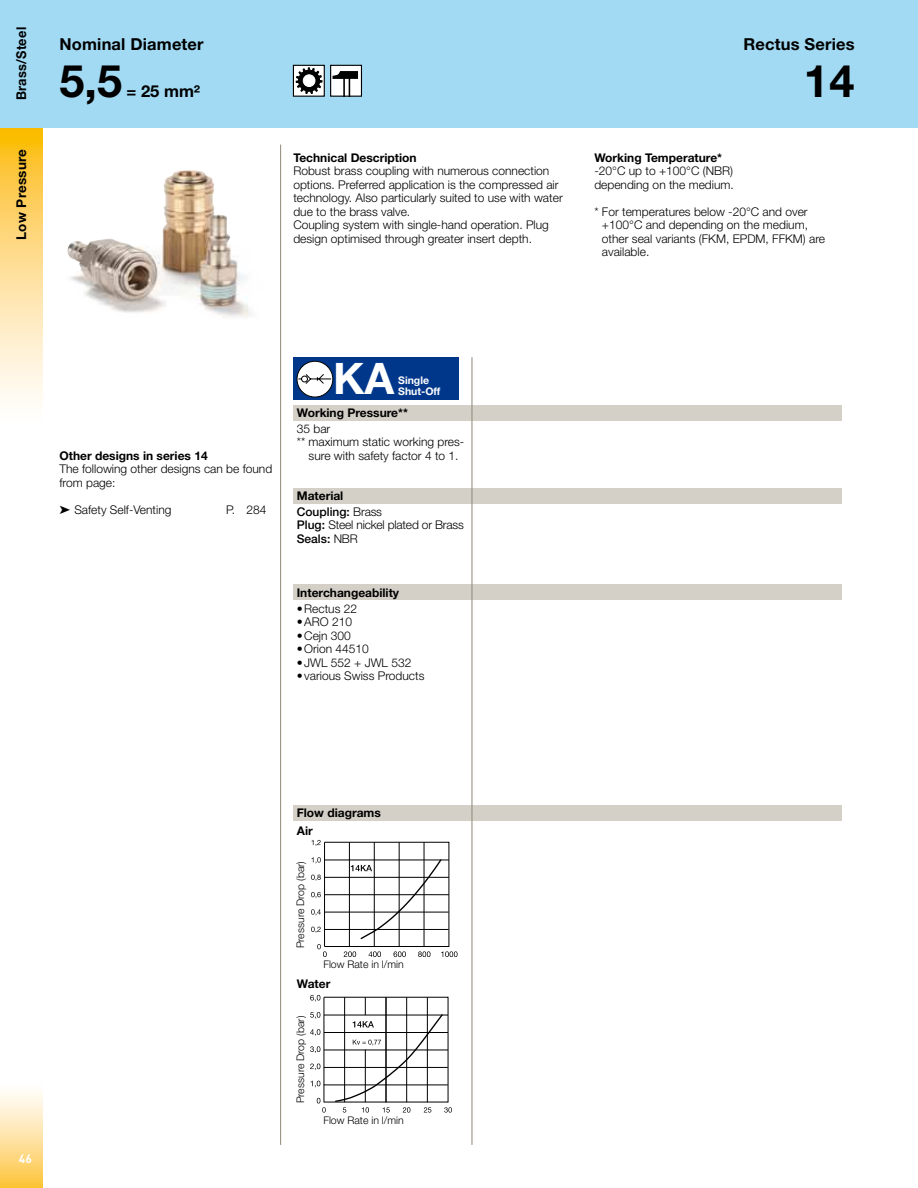
<style>
.page{position:relative;width:918px;height:1188px;background:#fff}
.page>*{position:absolute;margin:0;border:0;box-sizing:border-box;transform-origin:0 0}
.t1{font:700 45px "Helvetica Neue LT Std";color:#000}
.t2{font:700 43.5px "Helvetica Neue LT Std";color:#fff}
.t3{font:700 16.5px "Helvetica Neue LT Std";letter-spacing:.01em;color:#000}
.t4{font:700 13.5px "Helvetica Neue LT Std";letter-spacing:.02em;color:#000}
.t5{font:700 13.5px "Helvetica Neue LT Std";letter-spacing:.02em;color:#000;scale:.95 1}
.t6{font:300 12px/13.5px "Helvetica Neue LT Std";color:#000}
.t7{font:700 12px/15.6px "Helvetica Neue LT Std";color:#000}
.t8{font:500 12px/15.6px "Helvetica Neue LT Std";color:#000}
.t9{font:700 12px "DINOT";color:#fff}
.t10{font:300 10.5px "Helvetica Neue LT Std";color:#000}
.t11{font:700 10.5px/10.5px "Helvetica Neue LT Std";color:#fff}
.s1{font-weight:700}
.s2{font-weight:300}
.s3{font-weight:500}
</style>
<div class="page">
<svg style="left:0;top:128px;width:43px;height:274px;background:#fddc8c"></svg>
<div style="left:0;top:0;width:918px;height:128px;background:#a2daf4"></div>
<div style="left:0;top:1082px;width:43px;height:106px;background:linear-gradient(to bottom,#fff,#fdc642)"></div>
<div style="left:293px;top:584px;width:549px;height:16px;background:#d4cfc7"></div>
<div style="left:293px;top:488px;width:549px;height:15px;background:#d4cfc7"></div>
<div style="left:293px;top:805px;width:549px;height:16px;background:#d4cfc7"></div>
<div style="left:293px;top:405px;width:549px;height:16px;background:#d4cfc7"></div>
<hr style="left:280px;top:145px;width:1px;height:1000px;background:#8f8678">
<hr style="left:472px;top:357px;width:1px;height:788px;background:#8f8678">
<div style="left:293px;top:358px;width:166px;height:42px;background:#00378b"></div>
<div style="left:297px;top:361px;width:36px;height:36px;background:#fff;border-radius:50%"></div>
<div style="left:297px;top:361px;width:36px;height:36px;border:1px solid #000;border-radius:50%"></div>
<svg style="left:298px;top:374px;width:34px;height:11px"></svg>
<div style="left:324px;top:842px;width:125px;height:105px;border:1px solid #000"></div>
<hr style="left:324px;top:912px;width:125px;height:1px;background:#000">
<hr style="left:324px;top:929px;width:125px;height:1px;background:#000">
<hr style="left:325px;top:860px;width:124px;height:1px;background:#000">
<hr style="left:325px;top:877px;width:124px;height:1px;background:#000">
<hr style="left:325px;top:894px;width:124px;height:1px;background:#000">
<svg style="left:312px;top:840px;width:9px;height:6px"></svg>
<svg style="left:312px;top:857px;width:9px;height:7px"></svg>
<svg style="left:311px;top:875px;width:10px;height:6px"></svg>
<svg style="left:311px;top:892px;width:10px;height:6px"></svg>
<svg style="left:311px;top:909px;width:10px;height:7px"></svg>
<svg style="left:311px;top:927px;width:10px;height:6px"></svg>
<hr style="left:324px;top:842px;width:1px;height:105px;background:#000">
<hr style="left:349px;top:842px;width:1px;height:105px;background:#000">
<hr style="left:374px;top:842px;width:1px;height:105px;background:#000">
<hr style="left:399px;top:842px;width:1px;height:105px;background:#000">
<hr style="left:424px;top:842px;width:1px;height:105px;background:#000">
<svg style="left:317px;top:944px;width:10px;height:13px"></svg>
<svg style="left:344px;top:951px;width:12px;height:6px"></svg>
<svg style="left:369px;top:951px;width:12px;height:6px"></svg>
<svg style="left:394px;top:951px;width:12px;height:6px"></svg>
<svg style="left:418px;top:951px;width:13px;height:6px"></svg>
<svg style="left:441px;top:951px;width:17px;height:6px"></svg>
<svg style="left:351px;top:858px;width:92px;height:82px"></svg>
<hr style="left:324px;top:1067px;width:124px;height:1px;background:#000">
<hr style="left:324px;top:1085px;width:124px;height:1px;background:#000">
<hr style="left:324px;top:1015px;width:124px;height:1px;background:#000">
<hr style="left:324px;top:1032px;width:124px;height:1px;background:#000">
<hr style="left:324px;top:1050px;width:124px;height:1px;background:#000">
<svg style="left:310px;top:995px;width:10px;height:7px"></svg>
<svg style="left:310px;top:1012px;width:10px;height:7px"></svg>
<svg style="left:310px;top:1029px;width:10px;height:7px"></svg>
<svg style="left:310px;top:1046px;width:10px;height:7px"></svg>
<svg style="left:310px;top:1064px;width:10px;height:6px"></svg>
<svg style="left:311px;top:1081px;width:9px;height:6px"></svg>
<svg style="left:317px;top:1098px;width:9px;height:15px"></svg>
<hr style="left:324px;top:997px;width:1px;height:105px;background:#000">
<svg style="left:334px;top:997px;width:118px;height:116px"></svg>
<hr style="left:365px;top:1050px;width:1px;height:52px;background:#000">
<div style="left:293px;top:65px;width:31px;height:31px;background:#fff"></div>
<div style="left:293px;top:65px;width:32px;height:32px;border:1px solid #000"></div>
<svg style="left:296px;top:68px;width:26px;height:26px"></svg>
<div style="left:303px;top:75px;width:12px;height:12px;background:#fff;border-radius:50%"></div>
<div style="left:303px;top:75px;width:12px;height:12px;border:1px solid #fff;border-radius:50%"></div>
<div style="left:331px;top:65px;width:30px;height:31px;background:#fff"></div>
<svg style="left:333px;top:71px;width:25px;height:24px"></svg>
<div style="left:330px;top:65px;width:32px;height:32px;border:1px solid #000"></div>
<img style="left:67px;top:170px;width:185px;height:147px">
<p class="t5" style="left:13px;top:100px;width:79px;rotate:-90deg">Brass/Steel</p>
<p class="t4" style="left:13px;top:240px;width:92px;rotate:-90deg">Low Pressure</p>
<p class="t3" style="left:60px;top:34px;width:146px">Nominal Diameter</p>
<p class="t1" style="left:60px;top:53px;width:64px">5,5</p>
<p class="t3" style="left:127px;top:81px;width:75px">= 25 mm²</p>
<p class="t6" style="left:293px;top:150px;width:271px"><span class="s1">Technical Description<br></span>Robust brass coupling with numerous connection options. Preferred application is the compressed air technology. Also particularly suited to use with water due to the brass valve.<br>Coupling system with single-hand operation. Plug design optimised through greater insert depth.</p>
<p class="t3" style="left:744px;top:34px;width:113px">Rectus Series</p>
<p class="t1" style="left:804px;top:53px;width:52px">14</p>
<p class="t6" style="left:594px;top:150px;width:141px"><span class="s1">Working Temperature* </span>-20°C up to +100°C (NBR) depending on the medium.</p>
<p class="t6" style="left:602px;top:204px;width:225px;text-indent:-8px">* For temperatures below -20°C and over +100°C and depending on the medium, other seal variants (FKM, EPDM, FFKM) are available.</p>
<p class="t6" style="left:60px;top:449px;width:214px"><span class="s1">Other designs in series 14<br></span>The following other designs can be found from page:</p>
<p class="t6" style="left:60px;top:503px;width:114px">➤ Safety Self-Venting</p>
<p class="t6" style="left:226px;top:503px;width:42px">P. 284</p>
<p class="t2" style="left:333px;top:352px;width:63px">KA</p>
<p class="t11" style="left:398px;top:375px;width:44px">Single<br>Shut-Off</p>
<p class="t7" style="left:297px;top:405px;width:113px">Working Pressure**<br><span class="s2">35 bar</span></p>
<p class="t6" style="left:297px;top:435px;width:169px;text-align:center">** maximum static working pres&shy;sure with safety factor 4 to 1.</p>
<p class="t8" style="left:297px;top:488px;width:87px"><span class="s1">Material<br></span>Coupling: <span class="s2">Brass</span></p>
<p class="t6" style="left:297px;top:518px;width:169px"><span class="s3">Plug:</span> Steel nickel plated or Brass<br><span class="s3">Seals:</span> NBR</p>
<p class="t7" style="left:297px;top:585px;width:104px">Interchangeability</p>
<p class="t6" style="left:297px;top:601px;width:62px">•Rectus 22</p>
<p class="t6" style="left:297px;top:615px;width:57px">•ARO 210</p>
<p class="t6" style="left:297px;top:628px;width:56px">•Cejn 300</p>
<p class="t6" style="left:297px;top:642px;width:74px">•Orion 44510</p>
<p class="t6" style="left:297px;top:655px;width:116px">•JWL 552 + JWL 532</p>
<p class="t6" style="left:297px;top:669px;width:129px">•various Swiss Products</p>
<p class="t9" style="left:19px;top:1151px;width:15px">46</p>
<p class="t7" style="left:297px;top:804px;width:86px">Flow diagrams</p>
<p class="t7" style="left:297px;top:823px;width:17px">Air</p>
<p class="t10" style="left:294px;top:948px;width:89px;rotate:-90deg">Pressure Drop (bar)</p>
<p class="t10" style="left:323px;top:958px;width:82px">Flow Rate in l/min</p>
<p class="t7" style="left:297px;top:976px;width:35px">Water</p>
<p class="t10" style="left:294px;top:1103px;width:89px;rotate:-90deg">Pressure Drop (bar)</p>
<p class="t10" style="left:323px;top:1114px;width:82px">Flow Rate in l/min</p>
</div>
